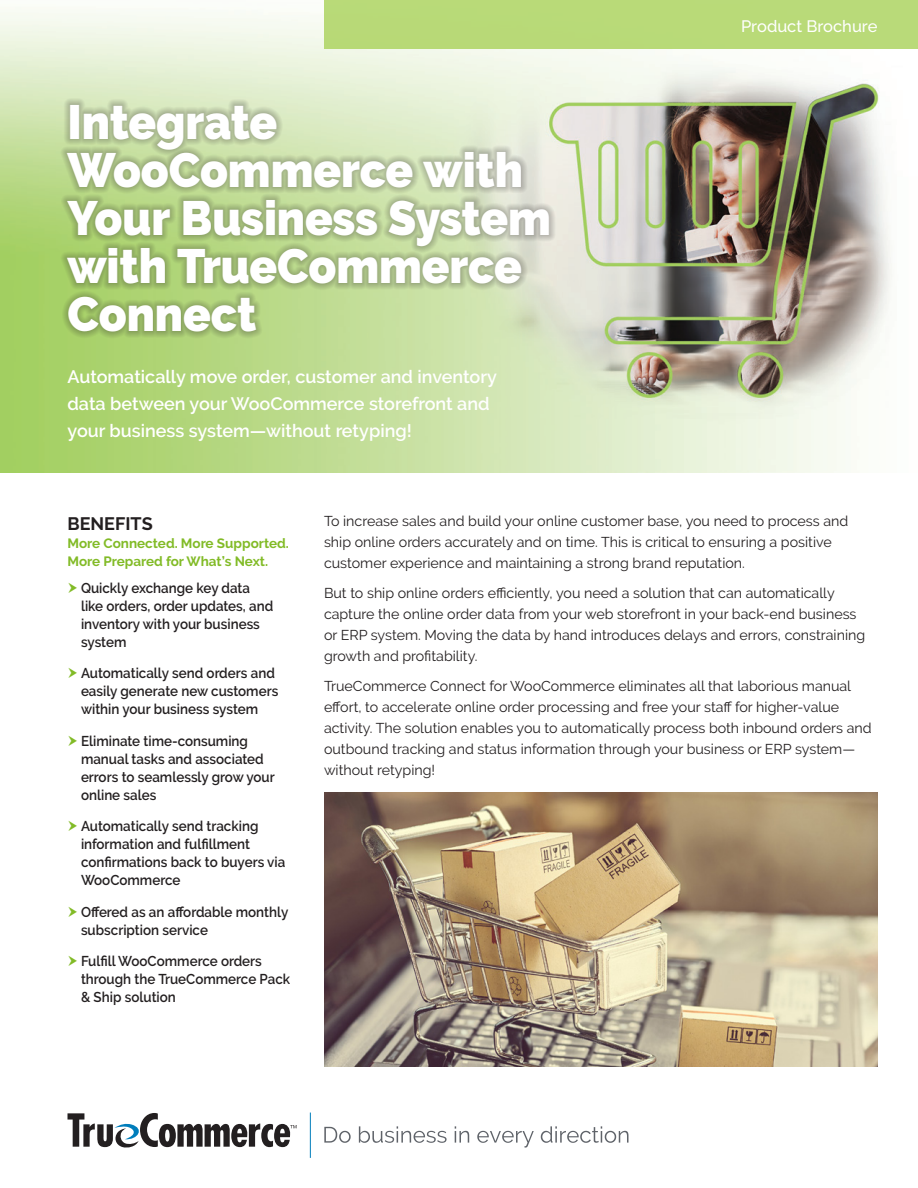
<style>
.page{position:relative;width:918px;height:1188px;background:#fff}
.page>*{position:absolute;margin:0;border:0;box-sizing:border-box;transform-origin:0 0}
.t1{font:900 48px/48px "Raleway";letter-spacing:-.005em;color:#fff;scale:.95 1}
.t2{font:600 18px/27px "Raleway";color:#fff}
.H3_Benefits{font:700 18px "Raleway";color:#231f20}
.t3{font:500 16.5px "Raleway";color:#fff}
.Body{font:14.25px/21px "Raleway";color:#231f20}
.t4{font:600 14.25px/18px "Raleway";color:#231f20;scale:.94 1}
.H3_Benefits-2{font:700 13.5px/18px "Raleway";color:#82bb27}
</style>
<div class="page">
<img style="left:0;top:7px;width:892px;height:465px">
<div style="left:60px;top:98px;width:496px;height:240px;background:#231f20;opacity:.5"></div>
<div style="left:324px;top:0;width:594px;height:50px;background:#b9da78"></div>
<img style="left:324px;top:792px;width:554px;height:274px">
<svg style="left:68px;top:1113px;width:229px;height:35px"></svg>
<svg style="left:324px;top:1127px;width:27px;height:16px"></svg>
<svg style="left:359px;top:1126px;width:88px;height:17px"></svg>
<svg style="left:455px;top:1126px;width:14px;height:17px"></svg>
<svg style="left:477px;top:1131px;width:57px;height:17px"></svg>
<svg style="left:541px;top:1126px;width:88px;height:17px"></svg>
<hr style="left:310px;top:1113px;width:1px;height:45px;background:#007dbb">
<p class="t1" style="left:68px;top:99px;width:510px">Integrate<br>WooCommerce with<br>Your Business System with TrueCommerce<br>Connect</p>
<p class="t2" style="left:68px;top:363px;width:431px">Automatically move order, customer and inventory data between your WooCommerce storefront and your business system—without retyping!</p>
<p class="t3" style="left:741px;top:16px;width:138px">Product Brochure</p>
<p class="H3_Benefits" style="left:68px;top:513px;width:87px">BENEFITS</p>
<p class="H3_Benefits-2" style="left:68px;top:534px;width:223px">More Connected. More Supported.<br>More Prepared for What’s Next.</p>
<p class="t4" style="left:81px;top:579px;width:206px">Quickly exchange key data like orders, order updates, and inventory with your business system</p>
<p class="t4" style="left:81px;top:664px;width:211px">Automatically send orders and easily generate new customers within your business system</p>
<p class="t4" style="left:81px;top:732px;width:208px">Eliminate time-consuming manual tasks and associated errors to seamlessly grow your online sales</p>
<p class="t4" style="left:81px;top:817px;width:219px">Automatically send tracking information and fulfillment confirmations back to buyers via<br>WooCommerce</p>
<p class="t4" style="left:81px;top:903px;width:222px">Offered as an affordable monthly subscription service</p>
<p class="t4" style="left:81px;top:952px;width:224px">Fulfill WooCommerce orders through the TrueCommerce Pack &amp; Ship solution</p>
<p class="Body" style="left:324px;top:511px;width:526px">To increase sales and build your online customer base, you need to process and ship online orders accurately and on time. This is critical to ensuring a positive customer experience and maintaining a strong brand reputation.</p>
<p class="Body" style="left:324px;top:583px;width:543px">But to ship online orders efficiently, you need a solution that can automatically capture the online order data from your web storefront in your back-end business or ERP system. Moving the data by hand introduces delays and errors, constraining growth and profitability.</p>
<p class="Body" style="left:324px;top:676px;width:549px">TrueCommerce Connect for WooCommerce eliminates all that laborious manual effort, to accelerate online order processing and free your staff for higher-value activity. The solution enables you to automatically process both inbound orders and outbound tracking and status information through your business or ERP system— without retyping!</p>
</div>
